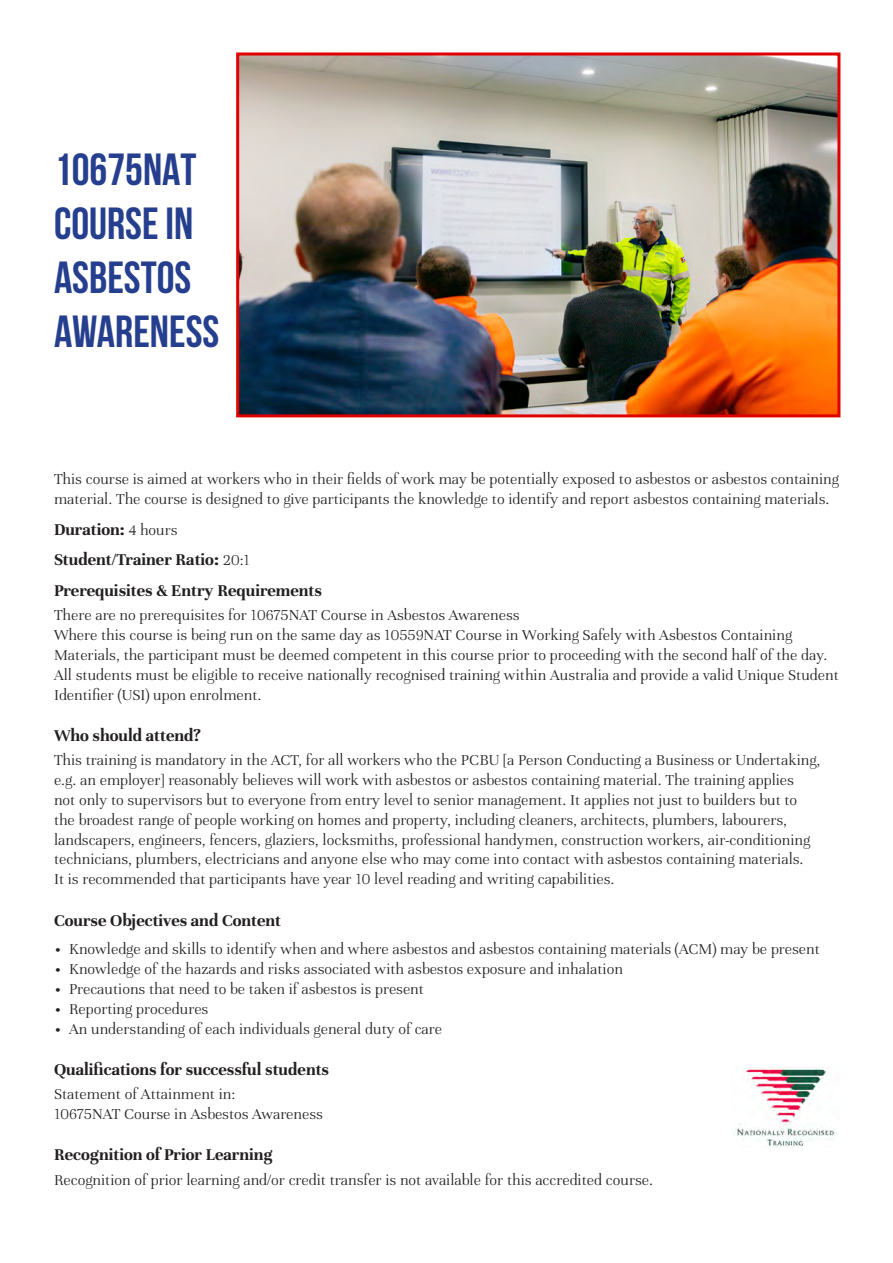
<style>
.page{position:relative;width:893px;height:1263px;background:#fff}
.page>*{position:absolute;margin:0;border:0;box-sizing:border-box;transform-origin:0 0}
.BODY_SUB_TITLE_30_BL{font:700 45px/54px "Bebas Neue";color:#253f8e}
.BODY_TEXT_UNNA_11_BL{font:700 18px "Unna";color:#231f20}
.BODY_TEXT_UNNA_11_BL-2{font:300 16.5px/19.8px "Unna";color:#231f20}
.s1{font-weight:300;font-size:16.5px}
</style>
<div class="page">
<img style="left:240px;top:56px;width:596px;height:357px">
<div style="left:236px;top:52px;width:604px;height:365px;border:3px solid #e10000"></div>
<img style="left:734px;top:1067px;width:101px;height:81px">
<p class="BODY_SUB_TITLE_30_BL" style="left:54px;top:142px;width:167px">10675NAT<br>COURSE IN<br>ASBESTOS<br>AWARENESS</p>
<p class="BODY_TEXT_UNNA_11_BL-2" style="left:54px;top:468px;width:786px">This course is aimed at workers who in their fields of work may be potentially exposed to asbestos or asbestos containing material. The course is designed to give participants the knowledge to identify and report asbestos containing materials.</p>
<p class="BODY_TEXT_UNNA_11_BL" style="left:54px;top:516px;width:125px">Duration: <span class="s1">4 hours</span></p>
<p class="BODY_TEXT_UNNA_11_BL" style="left:54px;top:547px;width:198px">Student/Trainer Ratio: <span class="s1">20:1</span></p>
<p class="BODY_TEXT_UNNA_11_BL" style="left:54px;top:578px;width:269px">Prerequisites &amp; Entry Requirements</p>
<p class="BODY_TEXT_UNNA_11_BL-2" style="left:54px;top:604px;width:467px">There are no prerequisites for 10675NAT Course in Asbestos Awareness</p>
<p class="BODY_TEXT_UNNA_11_BL-2" style="left:54px;top:624px;width:775px">Where this course is being run on the same day as 10559NAT Course in Working Safely with Asbestos Containing<br>Materials, the participant must be deemed competent in this course prior to proceeding with the second half of the day.</p>
<p class="BODY_TEXT_UNNA_11_BL-2" style="left:54px;top:664px;width:786px">All students must be eligible to receive nationally recognised training within Australia and provide a valid Unique Student<br>Identifier (USI) upon enrolment.</p>
<p class="BODY_TEXT_UNNA_11_BL" style="left:54px;top:722px;width:148px">Who should attend?</p>
<p class="BODY_TEXT_UNNA_11_BL-2" style="left:54px;top:749px;width:768px">This training is mandatory in the ACT, for all workers who the PCBU [a Person Conducting a Business or Undertaking, e.g. an employer] reasonably believes will work with asbestos or asbestos containing material. The training applies<br>not only to supervisors but to everyone from entry level to senior management. It applies not just to builders but to the broadest range of people working on homes and property, including cleaners, architects, plumbers, labourers, landscapers, engineers, fencers, glaziers, locksmiths, professional handymen, construction workers, air-conditioning technicians, plumbers, electricians and anyone else who may come into contact with asbestos containing materials.</p>
<p class="BODY_TEXT_UNNA_11_BL-2" style="left:54px;top:868px;width:562px">It is recommended that participants have year 10 level reading and writing capabilities.</p>
<p class="BODY_TEXT_UNNA_11_BL" style="left:54px;top:907px;width:229px">Course Objectives and Content</p>
<p class="BODY_TEXT_UNNA_11_BL-2" style="left:54px;top:938px;width:767px">• Knowledge and skills to identify when and where asbestos and asbestos containing materials (ACM) may be present</p>
<p class="BODY_TEXT_UNNA_11_BL-2" style="left:54px;top:958px;width:570px">• Knowledge of the hazards and risks associated with asbestos exposure and inhalation</p>
<p class="BODY_TEXT_UNNA_11_BL-2" style="left:54px;top:978px;width:371px">• Precautions that need to be taken if asbestos is present</p>
<p class="BODY_TEXT_UNNA_11_BL-2" style="left:54px;top:998px;width:156px">• Reporting procedures</p>
<p class="BODY_TEXT_UNNA_11_BL-2" style="left:54px;top:1017px;width:390px">• An understanding of each individuals general duty of care</p>
<p class="BODY_TEXT_UNNA_11_BL" style="left:54px;top:1056px;width:277px">Qualifications for successful students</p>
<p class="BODY_TEXT_UNNA_11_BL-2" style="left:54px;top:1083px;width:183px">Statement of Attainment in:</p>
<p class="BODY_TEXT_UNNA_11_BL-2" style="left:54px;top:1103px;width:270px">10675NAT Course in Asbestos Awareness</p>
<p class="BODY_TEXT_UNNA_11_BL" style="left:54px;top:1142px;width:220px">Recognition of Prior Learning</p>
<p class="BODY_TEXT_UNNA_11_BL-2" style="left:54px;top:1169px;width:601px">Recognition of prior learning and/or credit transfer is not available for this accredited course.</p>
</div>
